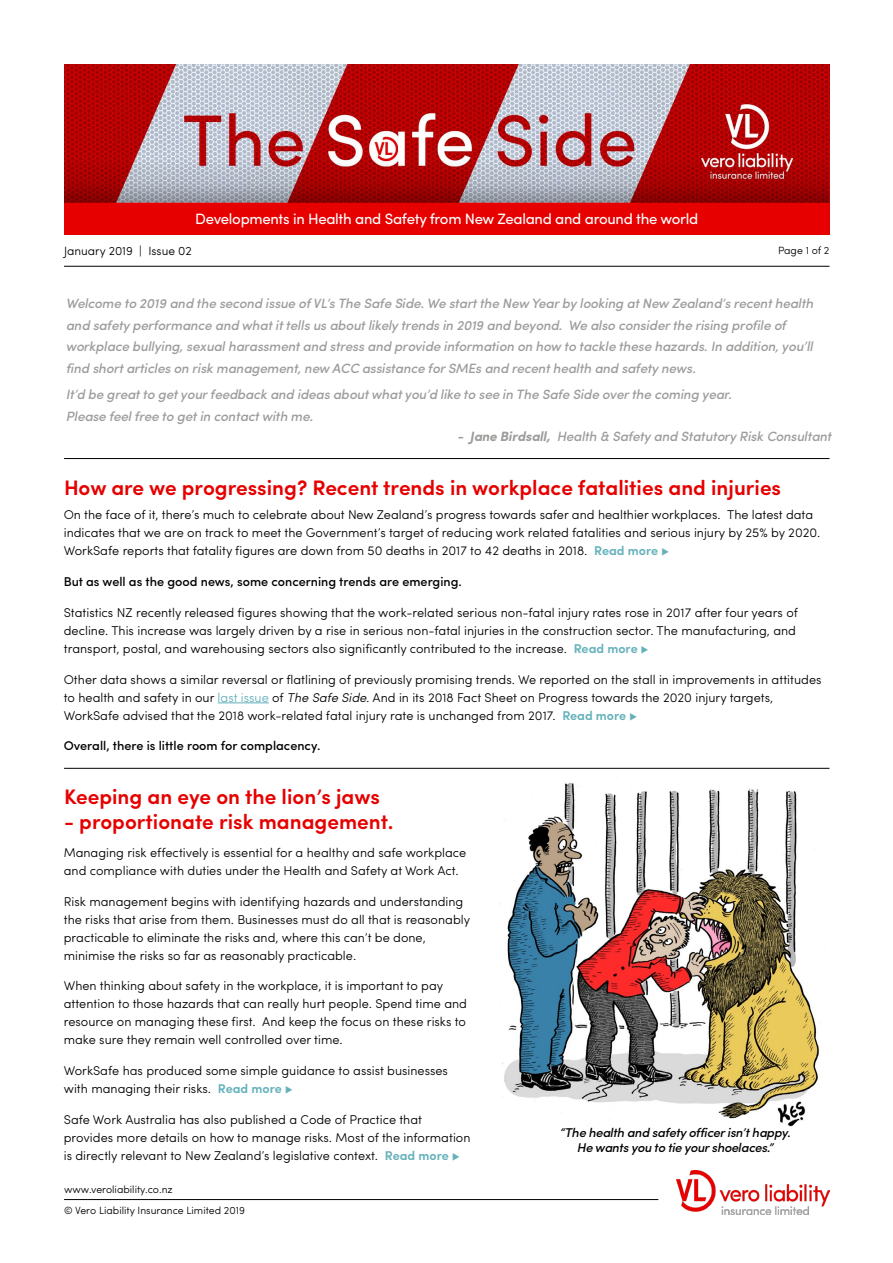
<style>
.page{position:relative;width:893px;height:1263px;background:#fff}
.page>*{position:absolute;margin:0;border:0;box-sizing:border-box;transform-origin:0 0}
.t1{font:600 21px "Sofia Pro";color:#e60000}
.t2{font:600 16.5px "Sofia Pro";color:#fff}
.t3{font:15px "Sofia Pro";letter-spacing:-.02em;color:#fff}
.t4{font:italic 500 13.5px/21.8px "Sofia Pro";letter-spacing:-.01em;color:#9d9d9c}
.t5{font:300 12.75px/18px "Sofia Pro";color:#000}
.t6{font:500 12.75px "Sofia Pro";color:#000}
.t7{font:italic 500 12.75px/15px "Sofia Pro";letter-spacing:-.02em;color:#000;text-align:center}
.t8{font:300 12px "Sofia Pro";color:#000}
.t9{font:300 10.5px "Sofia Pro";color:#000}
.s1{font-weight:700}
.s2{font-weight:600;color:#64b1bb}
.s3{color:#64b1bb}
.s4{font-style:italic}
</style>
<div class="page">
<img style="left:499px;top:782px;width:320px;height:345px">
<hr style="left:218px;top:702px;width:51px;height:1px;background:#64b1bb">
<hr style="left:64px;top:768px;width:765px;height:1px;background:#000">
<hr style="left:64px;top:458px;width:765px;height:1px;background:#000">
<hr style="left:64px;top:266px;width:765px;height:1px;background:#000">
<hr style="left:64px;top:1199px;width:594px;height:1px;background:#000">
<img style="left:677px;top:1171px;width:152px;height:43px">
<img style="left:64px;top:64px;width:765px;height:139px">
<svg style="left:65px;top:144px;width:764px;height:59px;background:#ae565c"></svg>
<div style="left:64px;top:203px;width:765px;height:31px;background:#e60000"></div>
<p class="t3" style="left:195px;top:208px;width:505px">Developments in Health and Safety from New Zealand and around the world</p>
<p class="t2" style="left:130px;top:208px;width:635px">Keeping watch on Health and Safety news from New Zealand and around the world.</p>
<p class="t8" style="left:64px;top:242px;width:129px">January 2019 | Issue 02</p>
<p class="t9" style="left:778px;top:242px;width:53px">Page 1 of 2</p>
<p class="t4" style="left:66px;top:291px;width:749px">Welcome to 2019 and the second issue of VL’s The Safe Side. We start the New Year by looking at New Zealand’s recent health and safety performance and what it tells us about likely trends in 2019 and beyond. We also consider the rising profile of workplace bullying, sexual harassment and stress and provide information on how to tackle these hazards. In addition, you’ll find short articles on risk management, new ACC assistance for SMEs and recent health and safety news.</p>
<p class="t4" style="left:66px;top:383px;width:668px">It’d be great to get your feedback and ideas about what you’d like to see in The Safe Side over the coming year.<br>Please feel free to get in contact with me.</p>
<p class="t4" style="left:457px;top:425px;width:376px"><span class="s1">- Jane Birdsall,</span> Health &amp; Safety and Statutory Risk Consultant</p>
<h1 class="t1" style="left:64px;top:472px;width:719px">How are we progressing? Recent trends in workplace fatalities and injuries</h1>
<p class="t5" style="left:64px;top:505px;width:758px">On the face of it, there’s much to celebrate about New Zealand’s progress towards safer and healthier workplaces. The latest data indicates that we are on track to meet the Government’s target of reducing work related fatalities and serious injury by 25% by 2020.<br>WorkSafe reports that fatality figures are down from 50 deaths in 2017 to 42 deaths in 2018. <span class="s2">Read more</span> <span class="s3">◆</span></p>
<p class="t6" style="left:64px;top:572px;width:400px">But as well as the good news, some concerning trends are emerging.</p>
<p class="t5" style="left:64px;top:602px;width:736px">Statistics NZ recently released figures showing that the work-related serious non-fatal injury rates rose in 2017 after four years of decline. This increase was largely driven by a rise in serious non-fatal injuries in the construction sector. The manufacturing, and transport, postal, and warehousing sectors also significantly contributed to the increase. <span class="s2">Read more</span> <span class="s3">◆</span></p>
<p class="t5" style="left:64px;top:669px;width:759px">Other data shows a similar reversal or flatlining of previously promising trends. We reported on the stall in improvements in attitudes to health and safety in our <span class="s3">last issue</span> of <span class="s4">The Safe Side.</span> And in its 2018 Fact Sheet on Progress towards the 2020 injury targets,<br>WorkSafe advised that the 2018 work-related fatal injury rate is unchanged from 2017. <span class="s2">Read more</span> <span class="s3">◆</span></p>
<p class="t6" style="left:64px;top:736px;width:258px">Overall, there is little room for complacency.</p>
<h1 class="t1" style="left:64px;top:781px;width:318px">Keeping an eye on the lion’s jaws</h1>
<h1 class="t1" style="left:64px;top:806px;width:331px">- proportionate risk management.</h1>
<p class="t5" style="left:64px;top:843px;width:404px">Managing risk effectively is essential for a healthy and safe workplace and compliance with duties under the Health and Safety at Work Act.</p>
<p class="t5" style="left:64px;top:891px;width:408px">Risk management begins with identifying hazards and understanding the risks that arise from them. Businesses must do all that is reasonably practicable to eliminate the risks and, where this can’t be done, minimise the risks so far as reasonably practicable.</p>
<p class="t5" style="left:64px;top:976px;width:405px">When thinking about safety in the workplace, it is important to pay attention to those hazards that can really hurt people. Spend time and resource on managing these first. And keep the focus on these risks to make sure they remain well controlled over time.</p>
<p class="t5" style="left:64px;top:1061px;width:386px">WorkSafe has produced some simple guidance to assist businesses with managing their risks. <span class="s2">Read more</span> <span class="s3">◆</span></p>
<p class="t5" style="left:64px;top:1110px;width:408px">Safe Work Australia has also published a Code of Practice that provides more details on how to manage risks. Most of the information is directly relevant to New Zealand’s legislative context. <span class="s2">Read more</span> <span class="s3">◆</span></p>
<p class="t9" style="left:64px;top:1181px;width:110px">www.veroliability.co.nz</p>
<p class="t9" style="left:64px;top:1202px;width:183px">© Vero Liability Insurance Limited 2019</p>
<p class="t7" style="left:560px;top:1124px;width:232px">“The health and safety officer isn’t happy.<br>He wants you to tie your shoelaces.”</p>
</div>
